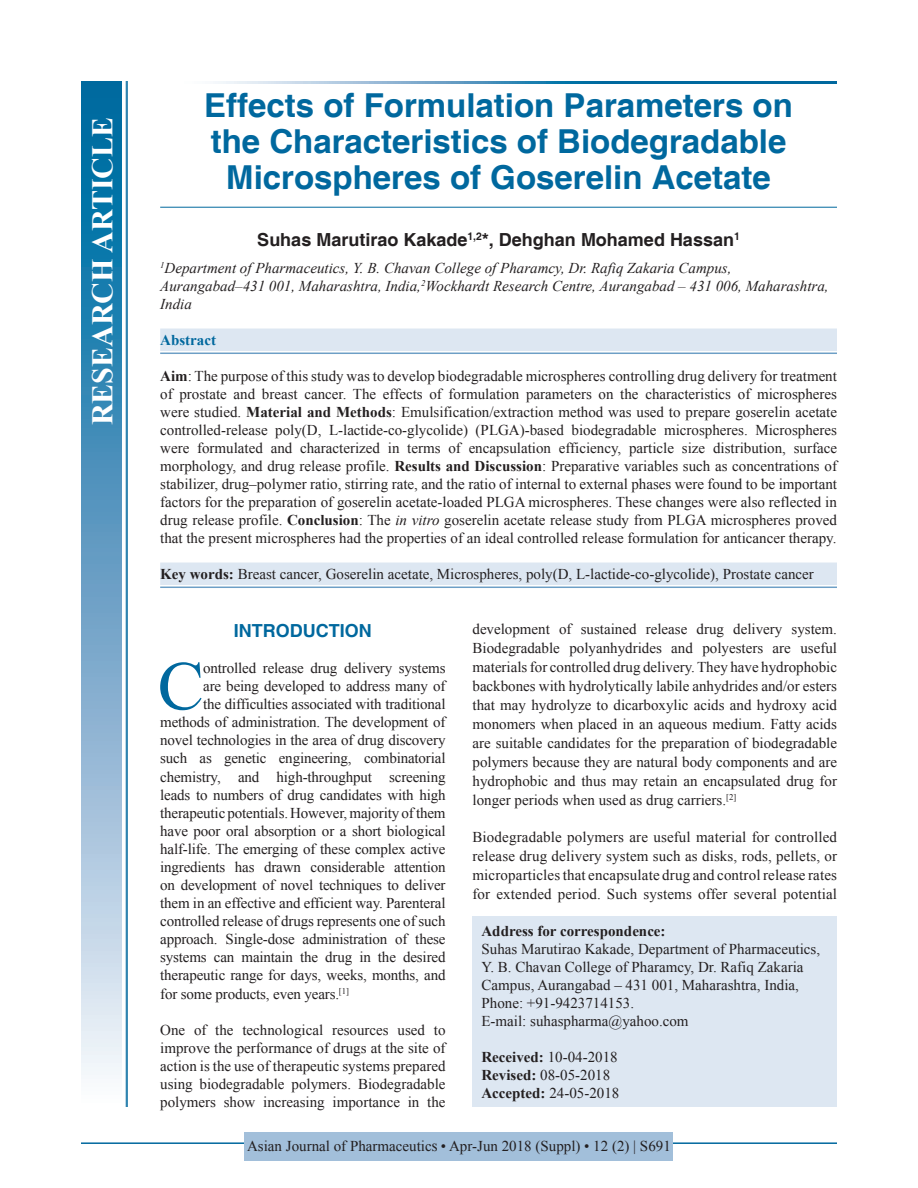
<style>
.page{position:relative;width:918px;height:1188px;background:#fff}
.page>*{position:absolute;margin:0;border:0;box-sizing:border-box;transform-origin:0 0}
.DROP_CAP_TX{font:69.3px "Times New Roman";color:#00689e}
.AT{font:700 33px/36px "Helvetica";color:#00689e;text-align:center}
.AH{font:700 30px "Times New Roman";color:#fff}
.AU{font:700 18px "Helvetica";color:#231f20}
.t1{font:700 18px "Helvetica";color:#00689e}
.ABS_1{font:15px/18px "Times New Roman";color:#231f20;text-align:justify}
.TX{font:15px/18.9px "Times New Roman";color:#231f20;text-align:justify}
.DROP_CAP_TX-2{font:15px "Times New Roman";letter-spacing:-.01em;color:#231f20}
.ADD{font:15px/18px "Times New Roman";color:#231f20}
.AFF{font:italic 15px/18px "Times New Roman";color:#231f20}
.KWD_1_L{font:15px "Times New Roman";color:#231f20}
.RF{font:15px "Times New Roman";color:#231f20}
.HIS{font:15px/18px "Times New Roman";color:#231f20}
.ABS{font:700 15px "Times New Roman";color:#00689e}
.s1{font-weight:700}
.s2{font-style:italic}
</style>
<div class="page">
<hr style="left:81px;top:1142px;width:756px;height:2px;background:#00689e">
<div style="left:245px;top:1132px;width:428px;height:28px;background:#a2bfda"></div>
<hr style="left:160px;top:207px;width:677px;height:1px;background:#00689e">
<div style="left:160px;top:329px;width:677px;height:22px;background:#dde7f2"></div>
<hr style="left:160px;top:353px;width:677px;height:1px;background:#6d9fc6">
<div style="left:160px;top:563px;width:677px;height:22px;background:#dde7f2"></div>
<hr style="left:160px;top:587px;width:677px;height:1px;background:#6d9fc6">
<div style="left:472px;top:917px;width:365px;height:190px;background:#dde7f2"></div>
<svg style="left:215px;top:81px;width:622px;height:3px;background:#4d94bc"></svg>
<div style="left:81px;top:81px;width:41px;height:1026px;background:linear-gradient(to bottom,#005e9a,#f6f0f9)"></div>
<hr style="left:127px;top:81px;width:1px;height:1026px;background:#00689e">
<hr style="left:126px;top:81px;width:1px;height:1026px;background:#00689e">
<p class="AH" style="left:81px;top:425px;width:310px;rotate:-90deg">RESEARCH ARTICLE</p>
<p class="AT" style="left:204px;top:89px;width:590px">Effects of Formulation Parameters on the Characteristics of Biodegradable<br>Microspheres of Goserelin Acetate</p>
<p class="AU" style="left:257px;top:229px;width:484px">Suhas Marutirao Kakade<sup>1,2</sup>*, Dehghan Mohamed Hassan<sup>1</sup></p>
<p class="AFF" style="left:160px;top:259px;width:670px"><sup>1</sup>Department of Pharmaceutics, Y. B. Chavan College of Pharamcy, Dr. Rafiq Zakaria Campus,<br>Aurangabad–431 001, Maharashtra, India,<sup>2</sup>Wockhardt Research Centre, Aurangabad – 431 006, Maharashtra,<br>India</p>
<p class="ABS" style="left:160px;top:329px;width:57px">Abstract</p>
<p class="ABS_1" style="left:160px;top:367px;width:678px"><span class="s1">Aim</span>: The purpose of this study was to develop biodegradable microspheres controlling drug delivery for treatment of prostate and breast cancer. The effects of formulation parameters on the characteristics of microspheres were studied. <span class="s1">Material and Methods</span>: Emulsification/extraction method was used to prepare goserelin acetate controlled-release poly(D, L-lactide-co-glycolide) (PLGA)-based biodegradable microspheres. Microspheres were formulated and characterized in terms of encapsulation efficiency, particle size distribution, surface morphology, and drug release profile. <span class="s1">Results and Discussion</span>: Preparative variables such as concentrations of stabilizer, drug–polymer ratio, stirring rate, and the ratio of internal to external phases were found to be important factors for the preparation of goserelin acetate-loaded PLGA microspheres. These changes were also reflected in drug release profile. <span class="s1">Conclusion</span>: The <span class="s2">in vitro</span> goserelin acetate release study from PLGA microspheres proved that the present microspheres had the properties of an ideal controlled release formulation for anticancer therapy.</p>
<p class="KWD_1_L" style="left:160px;top:563px;width:655px"><span class="s1">Key words:</span> Breast cancer, Goserelin acetate, Microspheres, poly(D, L-lactide-co-glycolide), Prostate cancer</p>
<h1 class="t1" style="left:234px;top:620px;width:139px">INTRODUCTION</h1>
<p class="DROP_CAP_TX" style="left:158px;top:637px;width:48px">C</p>
<p class="DROP_CAP_TX-2" style="left:203px;top:658px;width:244px">ontrolled release drug delivery systems</p>
<p class="DROP_CAP_TX-2" style="left:203px;top:676px;width:244px">are being developed to address many of</p>
<p class="DROP_CAP_TX-2" style="left:203px;top:694px;width:244px">the difficulties associated with traditional</p>
<p class="DROP_CAP_TX-2" style="left:160px;top:712px;width:287px">methods of administration. The development of</p>
<p class="DROP_CAP_TX-2" style="left:160px;top:730px;width:287px">novel technologies in the area of drug discovery</p>
<p class="DROP_CAP_TX-2" style="left:160px;top:748px;width:287px">such as genetic engineering, combinatorial</p>
<p class="DROP_CAP_TX-2" style="left:160px;top:766px;width:287px">chemistry, and high-throughput screening</p>
<p class="DROP_CAP_TX-2" style="left:160px;top:784px;width:287px">leads to numbers of drug candidates with high</p>
<p class="DROP_CAP_TX-2" style="left:160px;top:802px;width:287px">therapeutic potentials. However, majority of them</p>
<p class="DROP_CAP_TX-2" style="left:160px;top:820px;width:287px">have poor oral absorption or a short biological</p>
<p class="DROP_CAP_TX-2" style="left:160px;top:838px;width:287px">half-life. The emerging of these complex active</p>
<p class="DROP_CAP_TX-2" style="left:160px;top:856px;width:287px">ingredients has drawn considerable attention</p>
<p class="DROP_CAP_TX-2" style="left:160px;top:874px;width:287px">on development of novel techniques to deliver</p>
<p class="DROP_CAP_TX-2" style="left:160px;top:893px;width:287px">them in an effective and efficient way. Parenteral</p>
<p class="DROP_CAP_TX-2" style="left:160px;top:911px;width:287px">controlled release of drugs represents one of such</p>
<p class="DROP_CAP_TX-2" style="left:160px;top:929px;width:287px">approach. Single-dose administration of these</p>
<p class="DROP_CAP_TX-2" style="left:160px;top:947px;width:287px">systems can maintain the drug in the desired</p>
<p class="DROP_CAP_TX-2" style="left:160px;top:965px;width:287px">therapeutic range for days, weeks, months, and</p>
<p class="DROP_CAP_TX-2" style="left:160px;top:983px;width:190px">for some products, even years.<sup>[1]</sup></p>
<p class="TX" style="left:160px;top:1020px;width:287px;line-height:18.1px">One of the technological resources used to improve the performance of drugs at the site of action is the use of therapeutic systems prepared using biodegradable polymers. Biodegradable polymers show increasing importance in the</p>
<p class="TX" style="left:472px;top:619px;width:366px">development of sustained release drug delivery system.<br>Biodegradable polyanhydrides and polyesters are useful materials for controlled drug delivery. They have hydrophobic backbones with hydrolytically labile anhydrides and/or esters that may hydrolyze to dicarboxylic acids and hydroxy acid monomers when placed in an aqueous medium. Fatty acids are suitable candidates for the preparation of biodegradable polymers because they are natural body components and are hydrophobic and thus may retain an encapsulated drug for longer periods when used as drug carriers.<sup>[2]</sup></p>
<p class="TX" style="left:472px;top:827px;width:366px">Biodegradable polymers are useful material for controlled release drug delivery system such as disks, rods, pellets, or microparticles that encapsulate drug and control release rates for extended period. Such systems offer several potential</p>
<p class="ADD" style="left:482px;top:922px;width:340px"><span class="s1">Address for correspondence:<br></span>Suhas Marutirao Kakade, Department of Pharmaceutics, Y. B. Chavan College of Pharamcy, Dr. Rafiq Zakaria Campus, Aurangabad – 431 001, Maharashtra, India, Phone: +91-9423714153.<br>E-mail: suhaspharma@yahoo.com</p>
<p class="HIS" style="left:482px;top:1048px;width:139px"><span class="s1">Received:</span> 10-04-2018<br><span class="s1">Revised:</span> 08-05-2018<br><span class="s1">Accepted:</span> 24-05-2018</p>
<p class="RF" style="left:247px;top:1136px;width:425px">Asian Journal of Pharmaceutics • Apr-Jun 2018 (Suppl) • 12 (2) | S691</p>
</div>
